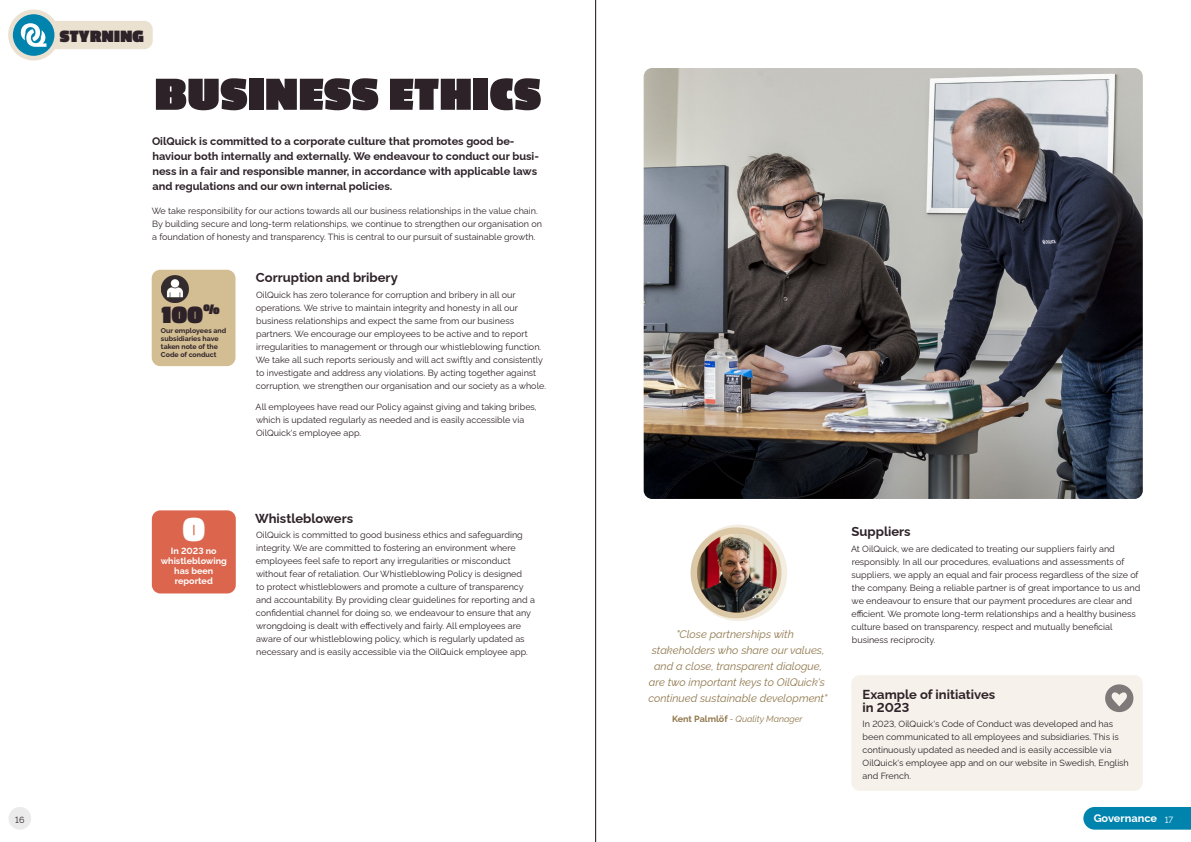
<style>
.page{position:relative;width:1191px;height:842px;background:#fff}
.page>*{position:absolute;margin:0;border:0;box-sizing:border-box;transform-origin:0 0}
.t1{font:900 50px "Passion One";letter-spacing:.02em;color:#2d2228}
.t2{font:900 37px "Passion One";color:#fff}
.t3{font:900 26.2px "Passion One";color:#2d2228}
.t4{font:900 18.3px "Passion One";letter-spacing:.02em;color:#2d2228}
.t5{font:700 13px/13px "Raleway";color:#2d2228}
.t6{font:700 11px/15px "Raleway";color:#2d2228}
.t7{font:italic 11px/16px "Raleway";color:#91784e;text-align:center}
.t8{font:700 11px "Raleway";color:#fff}
.t9{font:9px/13px "Raleway";color:#2d2228}
.t10{font:700 9px/10px "Raleway";color:#fff;text-align:center}
.t11{font:italic 9px "Raleway";color:#91784e}
.t12{font:700 7px/8px "Raleway";color:#2d2228}
.s1{font-weight:700;font-style:normal}
.s2{font-weight:400;font-size:9px}
</style>
<div class="page">
<img style="left:643px;top:68px;width:499px;height:431px">
<div style="left:152px;top:510px;width:84px;height:83px;background:#db654d;border-radius:9px"></div>
<div style="left:851px;top:675px;width:291px;height:116px;background:#f6f2eb;border-radius:9px"></div>
<div style="left:1105px;top:684px;width:28px;height:28px;background:#7f7a79;border-radius:50%"></div>
<svg style="left:1111px;top:692px;width:16px;height:14px"></svg>
<svg style="left:690px;top:525px;width:97px;height:96px"></svg>
<svg style="left:690px;top:527px;width:91px;height:91px;background:#dac6a6"></svg>
<img style="left:697px;top:533px;width:79px;height:80px;border-radius:40px">
<div style="left:152px;top:270px;width:83px;height:96px;background:#d3bd93;border-radius:9px"></div>
<img style="left:162px;top:276px;width:27px;height:27px">
<svg style="left:1083px;top:807px;width:108px;height:23px;background:#0a89b1"></svg>
<div style="left:9px;top:807px;width:22px;height:23px;background:#ecebeb;border-radius:50%"></div>
<div style="left:32px;top:21px;width:121px;height:28px;background:#ebe1d0;border-radius:9px"></div>
<svg style="left:11px;top:12px;width:46px;height:46px"></svg>
<div style="left:8px;top:10px;width:51px;height:51px;border:5px solid #ebe1d0;border-radius:50%"></div>
<svg style="left:21px;top:23px;width:25px;height:24px"></svg>
<hr style="left:595px;top:0;width:1px;height:842px;background:#1a0b12">
<h3 class="t4" style="left:60px;top:27px;width:86px">STYRNING</h3>
<h1 class="t1" style="left:155px;top:70px;width:387px">BUSINESS ETHICS</h1>
<p class="t6" style="left:152px;top:132px;width:388px">OilQuick is committed to a corporate culture that promotes good be&shy;haviour both internally and externally. We endeavour to conduct our busi&shy;ness in a fair and responsible manner, in accordance with applicable laws and regulations and our own internal policies.</p>
<p class="t9" style="left:152px;top:203px;width:392px">We take responsibility for our actions towards all our business relationships in the value chain.<br>By building secure and long-term relationships, we continue to strengthen our organisation on a foundation of honesty and transparency. This is central to our pursuit of sustainable growth.</p>
<h3 class="t3" style="left:162px;top:302px;width:59px">100<sup>%</sup></h3>
<p class="t12" style="left:161px;top:326px;width:67px">Our employees and subsidiaries have taken note of the<br>Code of conduct</p>
<h3 class="t5" style="left:256px;top:269px;width:143px">Corruption and bribery</h3>
<p class="t9" style="left:256px;top:287px;width:292px">OilQuick has zero tolerance for corruption and bribery in all our operations. We strive to maintain integrity and honesty in all our business relationships and expect the same from our business partners. We encourage our employees to be active and to report irregularities to management or through our whistleblowing function.<br>We take all such reports seriously and will act swiftly and consistently to investigate and address any violations. By acting together against corruption, we strengthen our organisation and our society as a whole.</p>
<p class="t9" style="left:255px;top:400px;width:283px">All employees have read our Policy against giving and taking bribes, which is updated regularly as needed and is easily accessible via<br>OilQuick's employee app.</p>
<h2 class="t2" style="left:183px;top:512px;width:23px">0</h2>
<p class="t10" style="left:161px;top:545px;width:68px">In 2023 no whistleblowing has been reported</p>
<h3 class="t5" style="left:255px;top:510px;width:100px">Whistleblowers</h3>
<p class="t9" style="left:256px;top:528px;width:280px">OilQuick is committed to good business ethics and safeguarding integrity. We are committed to fostering an environment where employees feel safe to report any irregularities or misconduct without fear of retaliation. Our Whistleblowing Policy is designed<br>to protect whistleblowers and promote a culture of transparency and accountability. By providing clear guidelines for reporting and a confidential channel for doing so, we endeavour to ensure that any wrongdoing is dealt with effectively and fairly. All employees are aware of our whistleblowing policy, which is regularly updated as necessary and is easily accessible via the OilQuick employee app.</p>
<p class="t7" style="left:648px;top:625px;width:180px">"Close partnerships with stakeholders who share our values, and a close, transparent dialogue, are two important keys to OilQuick's continued sustainable development"</p>
<p class="t11" style="left:672px;top:712px;width:132px"><span class="s1">Kent Palmlöf</span> - Quality Manager</p>
<h3 class="t5" style="left:851px;top:523px;width:61px">Suppliers</h3>
<p class="t9" style="left:851px;top:541px;width:291px">At OilQuick, we are dedicated to treating our suppliers fairly and responsibly. In all our procedures, evaluations and assessments of suppliers, we apply an equal and fair process regardless of the size of the company. Being a reliable partner is of great importance to us and we endeavour to ensure that our payment procedures are clear and efficient. We promote long-term relationships and a healthy business culture based on transparency, respect and mutually beneficial business reciprocity.</p>
<h3 class="t5" style="left:862px;top:686px;width:134px">Example of initiatives in 2023</h3>
<p class="t9" style="left:862px;top:717px;width:268px">In 2023, OilQuick's Code of Conduct was developed and has been communicated to all employees and subsidiaries. This is continuously updated as needed and is easily accessible via OilQuick's employee app and on our website in Swedish, English and French.</p>
<p class="t9" style="left:15px;top:812px;width:11px">16</p>
<p class="t8" style="left:1093px;top:810px;width:81px">Governance <span class="s2">17</span></p>
</div>
